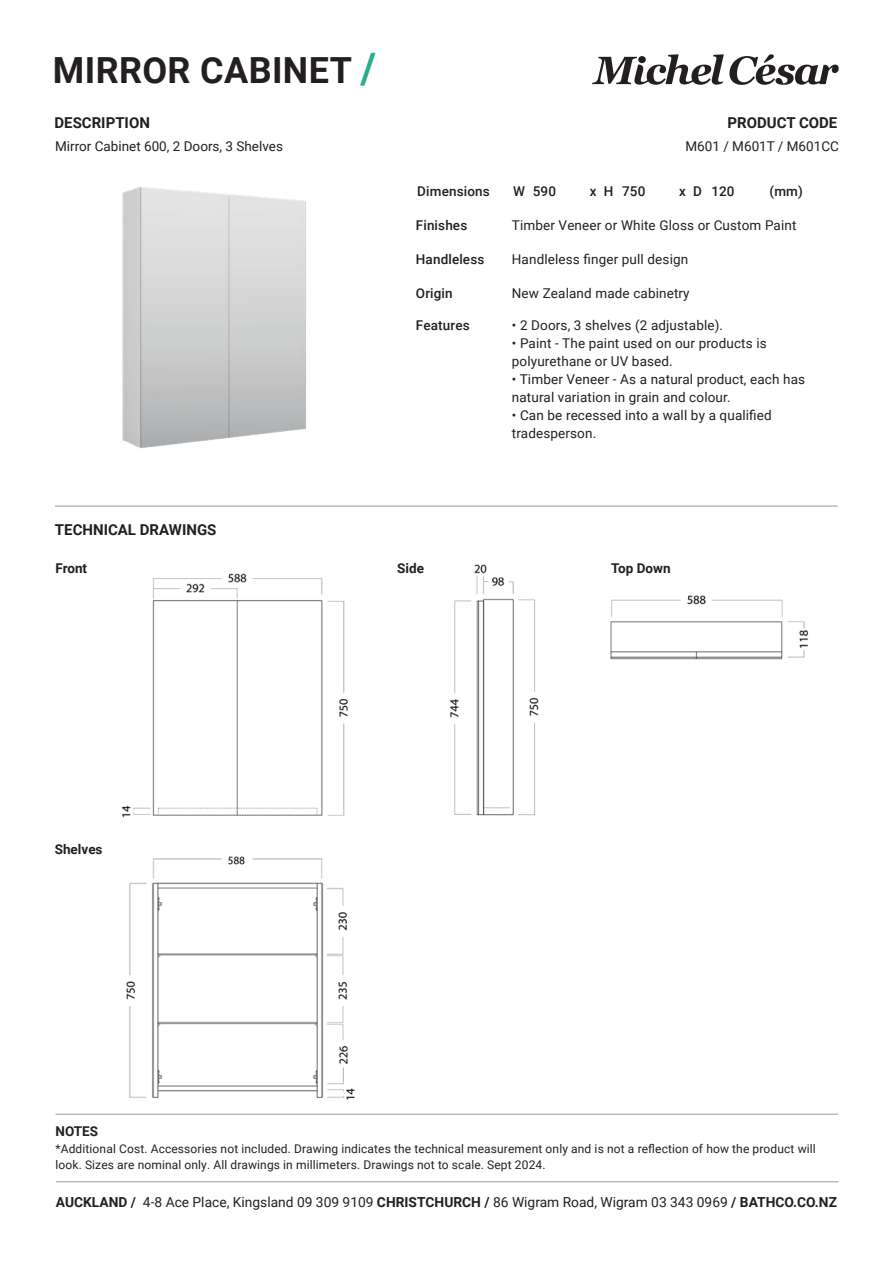
<style>
.page{position:relative;width:893px;height:1263px;background:#fff}
.page>*{position:absolute;margin:0;border:0;box-sizing:border-box;transform-origin:0 0}
.t1{font:700 36px "Roboto";letter-spacing:.01em;color:#231f20}
.t2{font:700 15px "Roboto";color:#231f20}
.t3{font:13.8px "Roboto";color:#231f20}
.t4{font:13.5px/18px "Roboto";letter-spacing:.01em;color:#231f20}
.t5{font:500 13.5px "Roboto";letter-spacing:.01em;color:#231f20}
.t6{font:700 13.5px "Roboto";color:#231f20}
.t7{font:12px/16.5px "Roboto";letter-spacing:.01em;color:#231f20}
.s1{font-size:42px;color:#2cab8f}
.s2{font-weight:700}
</style>
<div class="page">
<hr style="left:55px;top:506px;width:782px;height:1px;background:#97999c">
<hr style="left:56px;top:1114px;width:782px;height:1px;background:#97999c">
<hr style="left:56px;top:1181px;width:782px;height:1px;background:#97999c">
<svg style="left:592px;top:54px;width:247px;height:31px"></svg>
<img style="left:610px;top:595px;width:199px;height:65px">
<img style="left:121px;top:573px;width:227px;height:244px">
<img style="left:126px;top:856px;width:228px;height:244px">
<img style="left:450px;top:564px;width:89px;height:252px">
<img style="left:122px;top:187px;width:184px;height:261px">
<h1 class="t1" style="left:53px;top:45px;width:325px">MIRROR CABINET <span class="s1">/</span></h1>
<p class="t2" style="left:54px;top:112px;width:97px">DESCRIPTION</p>
<p class="t2" style="left:728px;top:112px;width:111px">PRODUCT CODE</p>
<p class="t4" style="left:55px;top:136px;width:229px">Mirror Cabinet 600, 2 Doors, 3 Shelves</p>
<p class="t4" style="left:685px;top:136px;width:155px">M601 / M601T / M601CC</p>
<p class="t5" style="left:417px;top:182px;width:74px">Dimensions</p>
<p class="t5" style="left:513px;top:182px;width:44px">W 590</p>
<p class="t5" style="left:590px;top:182px;width:57px">x H 750</p>
<p class="t5" style="left:679px;top:182px;width:57px">x D 120</p>
<p class="t5" style="left:769px;top:182px;width:35px">(mm)</p>
<p class="t2" style="left:55px;top:519px;width:163px">TECHNICAL DRAWINGS</p>
<p class="t5" style="left:416px;top:216px;width:53px">Finishes</p>
<p class="t4" style="left:512px;top:216px;width:286px">Timber Veneer or White Gloss or Custom Paint</p>
<p class="t5" style="left:416px;top:250px;width:70px">Handleless</p>
<p class="t4" style="left:512px;top:250px;width:178px">Handleless finger pull design</p>
<p class="t5" style="left:416px;top:284px;width:38px">Origin</p>
<p class="t4" style="left:512px;top:284px;width:179px">New Zealand made cabinetry</p>
<p class="t5" style="left:416px;top:316px;width:55px">Features</p>
<p class="t4" style="left:512px;top:316px;width:213px">• 2 Doors, 3 shelves (2 adjustable).</p>
<p class="t4" style="left:512px;top:334px;width:256px">• Paint - The paint used on our products is polyurethane or UV based.</p>
<p class="t4" style="left:512px;top:370px;width:295px">• Timber Veneer - As a natural product, each has natural variation in grain and colour.</p>
<p class="t4" style="left:512px;top:406px;width:261px">• Can be recessed into a wall by a qualified tradesperson.</p>
<p class="t6" style="left:56px;top:559px;width:33px">Front</p>
<p class="t6" style="left:397px;top:559px;width:28px">Side</p>
<p class="t6" style="left:611px;top:558px;width:61px">Top Down</p>
<p class="t6" style="left:55px;top:840px;width:49px">Shelves</p>
<p class="t6" style="left:56px;top:1122px;width:44px">NOTES</p>
<p class="t7" style="left:56px;top:1139px;width:762px">*Additional Cost. Accessories not included. Drawing indicates the technical measurement only and is not a reflection of how the product will look. Sizes are nominal only. All drawings in millimeters. Drawings not to scale. Sept 2024.</p>
<p class="t3" style="left:56px;top:1193px;width:783px"><span class="s2">AUCKLAND /</span> 4-8 Ace Place, Kingsland 09 309 9109 <span class="s2">CHRISTCHURCH /</span> 86 Wigram Road, Wigram 03 343 0969 <span class="s2">/ BATHCO.CO.NZ</span></p>
</div>
